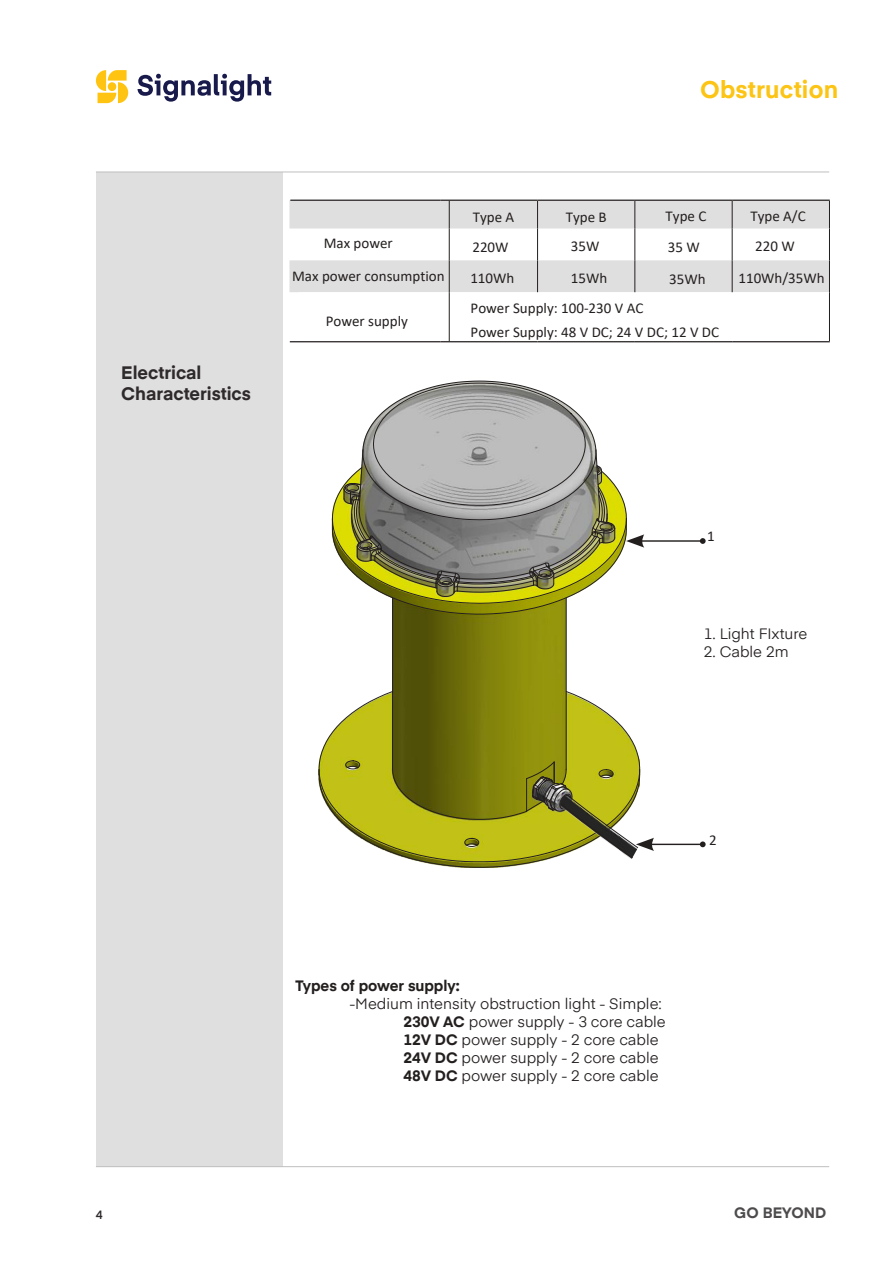
<style>
.page{position:relative;width:893px;height:1263px;background:#fff}
.page>*{position:absolute;margin:0;border:0;box-sizing:border-box;transform-origin:0 0}
.t1{font:700 24px "Eina 02";letter-spacing:.01em;color:#fcc414}
.t2{font:700 18px/21.6px "Eina 01";color:#2e292a}
.t3{font:15px/18px "Eina 01";color:#241f1f}
.t4{font:15px/24px "Calibri";color:#241f1f}
.t5{font:700 15px "Eina 01";color:#241f1f}
.t6{font:700 15px "Eina 02";color:#4e4b4c}
.t7{font:600 12px "Eina 01";color:#2e292a}
.s1{font-weight:700}
</style>
<div class="page">
<div style="left:96px;top:172px;width:186px;height:995px;background:#e0dfdf"></div>
<hr style="left:96px;top:1166px;width:733px;height:1px;background:#c0bfc1">
<hr style="left:96px;top:172px;width:733px;height:1px;background:#c0bfc1">
<svg style="left:96px;top:70px;width:32px;height:33px"></svg>
<div style="left:108px;top:82px;width:8px;height:9px;background:#fec411;border-radius:50%"></div>
<svg style="left:138px;top:74px;width:133px;height:28px"></svg>
<img style="left:331px;top:514px;width:235px;height:177px">
<hr style="left:566px;top:598px;width:1px;height:171px;background:#241f1f">
<hr style="left:392px;top:598px;width:1px;height:171px;background:#241f1f">
<svg style="left:319px;top:691px;width:321px;height:69px"></svg>
<hr style="left:640px;top:540px;width:63px;height:2px;background:#241f1f">
<svg style="left:700px;top:538px;width:6px;height:6px"></svg>
<svg style="left:332px;top:380px;width:312px;height:235px"></svg>
<hr style="left:649px;top:844px;width:54px;height:1px;background:#241f1f">
<svg style="left:700px;top:841px;width:6px;height:6px"></svg>
<svg style="left:318px;top:760px;width:336px;height:108px"></svg>
<svg style="left:289px;top:200px;width:540px;height:92px;fill:#e0dfdf"></svg>
<hr style="left:290px;top:200px;width:150px;height:1px;background:#241f1f">
<hr style="left:440px;top:200px;width:98px;height:1px;background:#241f1f">
<hr style="left:538px;top:200px;width:97px;height:1px;background:#241f1f">
<hr style="left:635px;top:200px;width:97px;height:1px;background:#241f1f">
<hr style="left:732px;top:200px;width:98px;height:1px;background:#241f1f">
<hr style="left:290px;top:341px;width:150px;height:1px;background:#241f1f">
<hr style="left:440px;top:341px;width:98px;height:1px;background:#241f1f">
<hr style="left:538px;top:341px;width:97px;height:1px;background:#241f1f">
<hr style="left:635px;top:341px;width:97px;height:1px;background:#241f1f">
<hr style="left:732px;top:341px;width:98px;height:1px;background:#241f1f">
<svg style="left:449px;top:201px;width:1px;height:27px"></svg>
<svg style="left:537px;top:201px;width:1px;height:27px"></svg>
<svg style="left:634px;top:201px;width:1px;height:27px"></svg>
<svg style="left:732px;top:201px;width:1px;height:27px"></svg>
<svg style="left:829px;top:201px;width:1px;height:27px"></svg>
<hr style="left:449px;top:228px;width:1px;height:32px;background:#241f1f">
<hr style="left:537px;top:228px;width:1px;height:32px;background:#241f1f">
<hr style="left:634px;top:228px;width:1px;height:32px;background:#241f1f">
<hr style="left:732px;top:228px;width:1px;height:32px;background:#241f1f">
<hr style="left:829px;top:228px;width:1px;height:32px;background:#241f1f">
<hr style="left:449px;top:260px;width:1px;height:32px;background:#241f1f">
<hr style="left:537px;top:260px;width:1px;height:32px;background:#241f1f">
<hr style="left:634px;top:260px;width:1px;height:32px;background:#241f1f">
<hr style="left:732px;top:260px;width:1px;height:32px;background:#241f1f">
<hr style="left:829px;top:260px;width:1px;height:32px;background:#241f1f">
<hr style="left:449px;top:292px;width:1px;height:49px;background:#241f1f">
<hr style="left:829px;top:292px;width:1px;height:49px;background:#241f1f">
<h1 class="t1" style="left:700px;top:72px;width:140px">Obstruction</h1>
<p class="t2" style="left:121px;top:360px;width:131px">Electrical<br>Characteristics</p>
<p class="t4" style="left:473px;top:204px;width:43px">Type A</p>
<p class="t4" style="left:566px;top:205px;width:42px">Type B</p>
<p class="t4" style="left:666px;top:203px;width:42px">Type C</p>
<p class="t4" style="left:750px;top:204px;width:57px">Type A/C</p>
<p class="t4" style="left:324px;top:230px;width:71px">Max power</p>
<p class="t4" style="left:472px;top:234px;width:38px">220W</p>
<p class="t4" style="left:571px;top:234px;width:30px">35W</p>
<p class="t4" style="left:668px;top:234px;width:33px">35 W</p>
<p class="t4" style="left:755px;top:234px;width:41px">220 W</p>
<p class="t4" style="left:292px;top:264px;width:154px">Max power consumption</p>
<p class="t4" style="left:470px;top:266px;width:46px">110Wh</p>
<p class="t4" style="left:571px;top:266px;width:38px">15Wh</p>
<p class="t4" style="left:669px;top:266px;width:38px">35Wh</p>
<p class="t4" style="left:738px;top:266px;width:88px">110Wh/35Wh</p>
<p class="t4" style="left:326px;top:309px;width:84px">Power supply</p>
<p class="t4" style="left:471px;top:295px;width:250px">Power Supply: 100-230 V AC<br>Power Supply: 48 V DC; 24 V DC; 12 V DC</p>
<p class="t4" style="left:707px;top:524px;width:9px">1</p>
<p class="t3" style="left:704px;top:623px;width:105px">1. Light FIxture</p>
<p class="t3" style="left:704px;top:641px;width:86px">2. Cable 2m</p>
<p class="t7" style="left:96px;top:1205px;width:8px">4</p>
<p class="t4" style="left:709px;top:827px;width:9px">2</p>
<p class="t5" style="left:295px;top:974px;width:166px">Types of power supply:</p>
<p class="t3" style="left:403px;top:993px;width:264px;text-indent:-54px">-Medium intensity obstruction light - Simple:<br><span class="s1">230V AC</span> power supply - 3 core cable <span class="s1">12V DC</span> power supply - 2 core cable <span class="s1">24V DC</span> power supply - 2 core cable <span class="s1">48V DC</span> power supply - 2 core cable</p>
<p class="t6" style="left:734px;top:1202px;width:93px">GO BEYOND</p>
</div>
